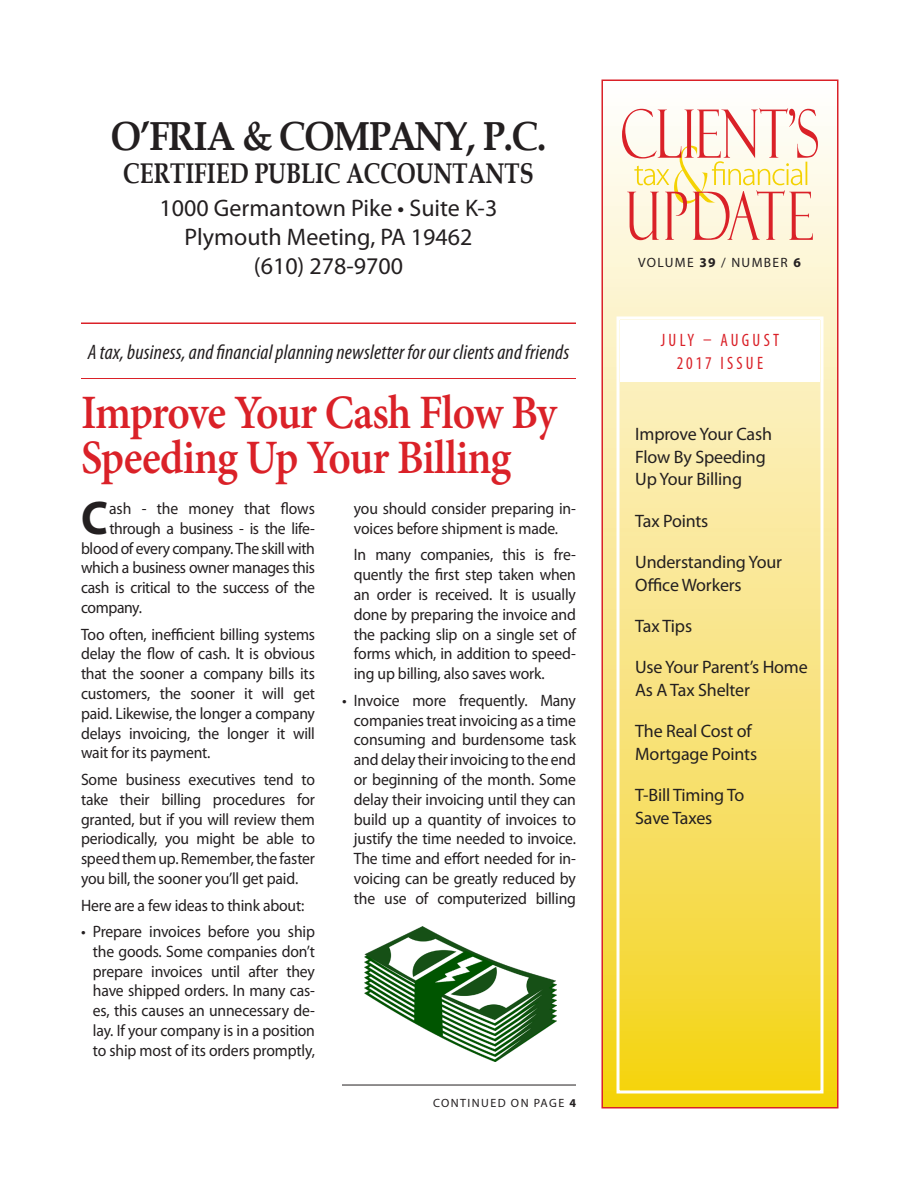
<style>
.page{position:relative;width:918px;height:1188px;background:#fff}
.page>*{position:absolute;margin:0;border:0;box-sizing:border-box;transform-origin:0 0}
.Head_1B_a{font:600 48px/45px "Minion Pro";letter-spacing:-.025em;color:#da2128;scale:.9 1}
.Body_1b_Initial_Cap{font:700 47.55px "Myriad Pro";color:#231f20;scale:.95 1}
.t1{font:700 40.5px "Book Antiqua";letter-spacing:-.03em;color:#231f20;scale:.9 1}
.t2{font:700 28.5px "Book Antiqua";color:#231f20;scale:.8 1}
.t3{font:24px/28.8px "Myriad Pro";color:#231f20;text-align:center}
.Tag_Line{font:italic condensed 21px "Myriad Pro";letter-spacing:.01em;color:#231f20}
.Contents{font:18px/22.5px "Myriad Pro";letter-spacing:-.01em;color:#231f20}
.In_This_Issue{font:condensed 18px/22.5px "Myriad Pro";letter-spacing:.19em;color:#da2128;text-align:center;scale:.95 1}
.Body_1b{font:16.5px/19.8px "Myriad Pro";letter-spacing:-.015em;color:#231f20;text-align:justify;scale:.95 1}
.Bullet_1b{font:16.5px/19.8px "Myriad Pro";letter-spacing:-.01em;color:#231f20;text-align:justify}
.Body_1b_Initial_Cap-2{font:16.5px "Myriad Pro";letter-spacing:-.025em;color:#231f20;scale:.95 1}
.Bullet_1b-2{font:16.5px/19.8px "Myriad Pro";letter-spacing:-.01em;color:#231f20;scale:.95 1}
.Body_1b_Initial_Cap-3{font:16.5px "Myriad Pro";letter-spacing:-.005em;color:#231f20;scale:.95 1}
.Volume_Label{font:13.5px "Myriad Pro";letter-spacing:.1em;color:#231f20}
.Continued_On{font:12px "Myriad Pro";letter-spacing:.12em;color:#231f20}
.s1{font-weight:700}
</style>
<div class="page">
<svg style="left:601px;top:79px;width:238px;height:1030px"></svg>
<hr style="left:81px;top:322px;width:495px;height:2px;background:#da2128">
<hr style="left:81px;top:378px;width:495px;height:2px;background:#da2128">
<div style="left:617px;top:316px;width:207px;height:778px;border:3px solid #fff"></div>
<svg style="left:622px;top:108px;width:196px;height:132px"></svg>
<hr style="left:342px;top:1085px;width:234px;height:1px;background:#231f20">
<img style="left:365px;top:926px;width:192px;height:136px">
<div style="left:620px;top:320px;width:200px;height:62px;background:#fff"></div>
<p class="t1" style="left:111px;top:113px;width:485px">O’FRIA &amp; COMPANY, P.C.</p>
<p class="t2" style="left:123px;top:156px;width:515px">CERTIFIED PUBLIC ACCOUNTANTS</p>
<p class="t3" style="left:160px;top:193px;width:339px">1000 Germantown Pike • Suite K-3<br>Plymouth Meeting, PA 19462</p>
<p class="t3" style="left:254px;top:251px;width:151px">(610) 278-9700</p>
<p class="Tag_Line" style="left:88px;top:339px;width:483px">A tax, business, and financial planning newsletter for our clients and friends</p>
<p class="Head_1B_a" style="left:81px;top:390px;width:530px">Improve Your Cash Flow By<br>Speeding Up Your Billing</p>
<p class="Body_1b_Initial_Cap" style="left:81px;top:487px;width:30px">C</p>
<p class="Body_1b_Initial_Cap-3" style="left:109px;top:498px;width:218px">ash - the money that flows</p>
<p class="Body_1b_Initial_Cap-2" style="left:109px;top:518px;width:218px">through a business - is the life-</p>
<p class="Body_1b_Initial_Cap-2" style="left:81px;top:538px;width:248px">blood of every company. The skill with</p>
<p class="Body_1b_Initial_Cap-2" style="left:81px;top:558px;width:248px">which a business owner manages this</p>
<p class="Body_1b_Initial_Cap-2" style="left:81px;top:578px;width:248px">cash is critical to the success of the</p>
<p class="Body_1b_Initial_Cap-2" style="left:81px;top:597px;width:66px">company.</p>
<p class="Body_1b" style="left:81px;top:624px;width:248px">Too often, inefficient billing systems delay the flow of cash. It is obvious that the sooner a company bills its customers, the sooner it will get paid. Likewise, the longer a company delays invoicing, the longer it will wait for its payment.</p>
<p class="Body_1b" style="left:81px;top:769px;width:248px">Some business executives tend to take their billing procedures for granted, but if you will review them periodically, you might be able to speedthemup.Remember,the faster you bill, the sooner you’ll get paid.</p>
<p class="Body_1b" style="left:81px;top:895px;width:237px">Here are a few ideas to think about:</p>
<p class="Bullet_1b" style="left:93px;top:921px;width:224px;text-indent:-12px">• Prepare invoices before you ship the goods. Some companies don’t prepare invoices until after they have shipped orders. In many cas&shy;es, this causes an unnecessary de&shy;lay. If your company is in a position to ship most of its orders promptly,</p>
<p class="Bullet_1b-2" style="left:354px;top:498px;width:235px">you should consider preparing in&shy;voices before shipment is made.</p>
<p class="Body_1b" style="left:354px;top:545px;width:235px">In many companies, this is fre&shy;quently the first step taken when an order is received. It is usually done by preparing the invoice and the packing slip on a single set of forms which, in addition to speed&shy;ing up billing, also saves work.</p>
<p class="Bullet_1b" style="left:354px;top:690px;width:224px;text-indent:-12px">• Invoice more frequently. Many companies treat invoicing as a time consuming and burdensome task and delay their invoicing to the end or beginning of the month. Some delay their invoicing until they can build up a quantity of invoices to justify the time needed to invoice.<br>The time and effort needed for in&shy;voicing can be greatly reduced by the use of computerized billing</p>
<p class="Continued_On" style="left:433px;top:1096px;width:144px">Conti nued on page <span class="s1">4</span></p>
<p class="Volume_Label" style="left:638px;top:254px;width:98px">VOLUME <span class="s1">39</span> / NU</p>
<p class="Volume_Label" style="left:752px;top:254px;width:51px">MBER <span class="s1">6</span></p>
<p class="In_This_Issue" style="left:661px;top:329px;width:126px">JULY – AUGUST<br>2017 ISSU E</p>
<p class="Contents" style="left:635px;top:423px;width:138px">Improve Your Cash<br>Flow By Speeding<br>Up Your Billing</p>
<p class="Contents" style="left:635px;top:509px;width:75px">Tax Points</p>
<p class="Contents" style="left:635px;top:550px;width:148px">Understanding Your<br>Office Workers</p>
<p class="Contents" style="left:635px;top:614px;width:58px">Tax Tips</p>
<p class="Contents" style="left:635px;top:656px;width:174px">Use Your Parent’s Home<br>As A Tax Shelter</p>
<p class="Contents" style="left:635px;top:720px;width:123px">The Real Cost of<br>Mortgage Points</p>
<p class="Contents" style="left:635px;top:784px;width:111px">T-Bill Timing To<br>Save Taxes</p>
</div>
